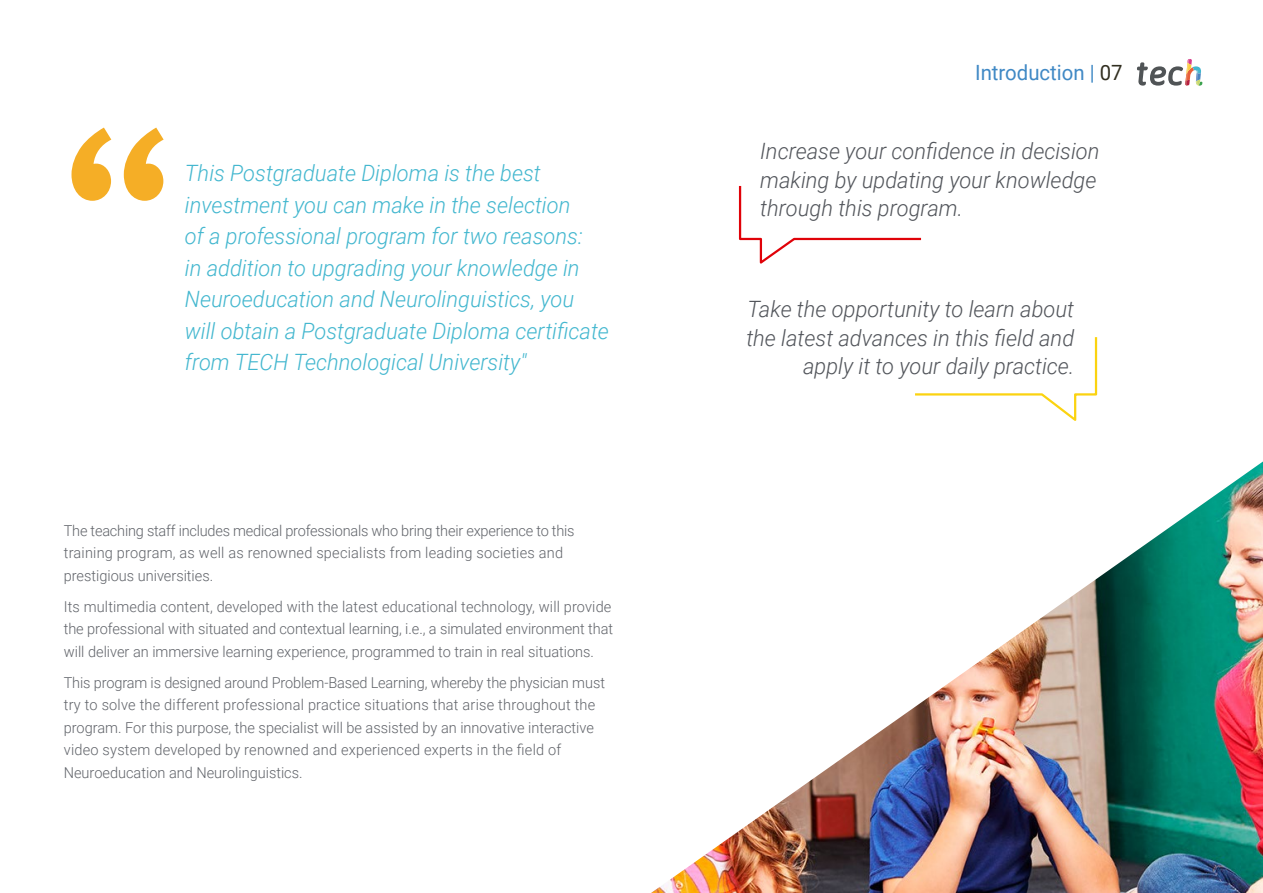
<style>
.page{position:relative;width:1263px;height:893px;background:#fff}
.page>*{position:absolute;margin:0;border:0;box-sizing:border-box;transform-origin:0 0}
.t1{font:italic 300 22.5px/31.5px "Roboto";color:#43b7cf}
.t2{font:italic 300 22.5px/28.5px "Roboto";color:#52555b;text-align:right}
.t3{font:21px "Roboto";color:#4089c5}
.t4{font:300 15px/22.5px "Roboto";color:#61646a}
.s1{color:#312e20}
</style>
<div class="page">
<svg style="left:71px;top:128px;width:93px;height:73px"></svg>
<img style="left:651px;top:461px;width:612px;height:432px">
<svg style="left:915px;top:337px;width:183px;height:84px"></svg>
<svg style="left:738px;top:186px;width:184px;height:78px"></svg>
<svg style="left:1137px;top:59px;width:65px;height:27px"></svg>
<p class="t1" style="left:185px;top:156px;width:425px">This Postgraduate Diploma is the best investment you can make in the selection<br>of a professional program for two reasons:<br>in addition to upgrading your knowledge in Neuroeducation and Neurolinguistics, you will obtain a Postgraduate Diploma certificate from TECH Technological University"</p>
<p class="t4" style="left:64px;top:518px;width:512px">The teaching staff includes medical professionals who bring their experience to this training program, as well as renowned specialists from leading societies and prestigious universities.</p>
<p class="t4" style="left:64px;top:594px;width:551px;text-align:justify">Its multimedia content, developed with the latest educational technology, will provide the professional with situated and contextual learning, i.e., a simulated environment that will deliver an immersive learning experience, programmed to train in real situations.</p>
<p class="t4" style="left:64px;top:671px;width:543px">This program is designed around Problem-Based Learning, whereby the physician must try to solve the different professional practice situations that arise throughout the program. For this purpose, the specialist will be assisted by an innovative interactive video system developed by renowned and experienced experts in the field of Neuroeducation and Neurolinguistics.</p>
<h2 class="t3" style="left:975px;top:57px;width:149px">Introduction | <span class="s1">07</span></h2>
<h1 class="t2" style="left:760px;top:136px;width:341px;text-align:left">Increase your confidence in decision making by updating your knowledge through this program.</h1>
<h1 class="t2" style="left:746px;top:294px;width:329px">Take the opportunity to learn about the latest advances in this field and apply it to your daily practice.</h1>
</div>
